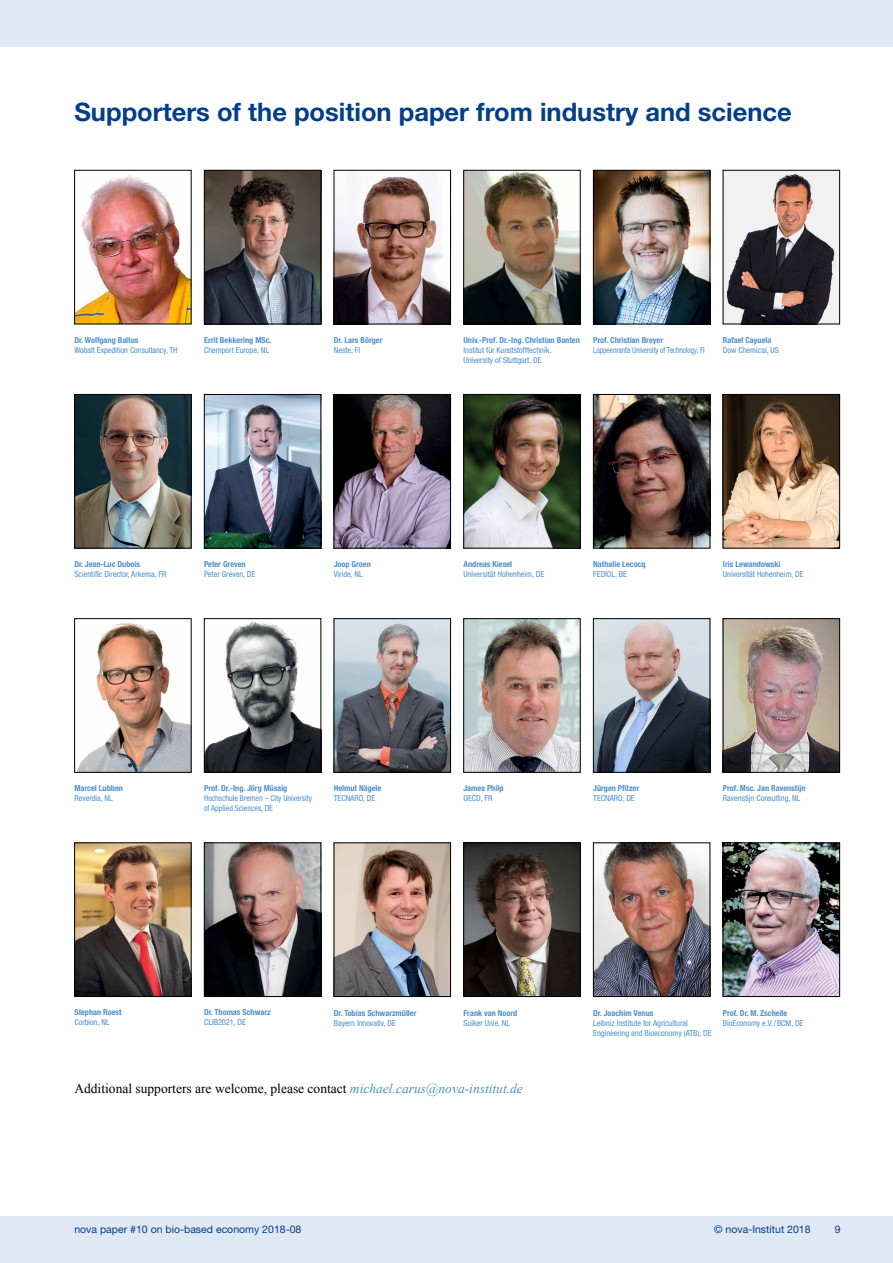
<style>
.page{position:relative;width:893px;height:1263px;background:#fff}
.page>*{position:absolute;margin:0;border:0;box-sizing:border-box;transform-origin:0 0}
.t1{font:700 25.5px "Helvetica Neue";color:#023f88}
.t2{font:13.5px "Times New Roman";color:#000}
.t3{font:10.5px "Helvetica Neue";color:#023f88}
.t4{font:condensed 8.25px/9.9px "Helvetica Neue";color:#4d90cd}
.t5{font:700 condensed 8.25px "Helvetica Neue";color:#4d90cd}
.t6{font:condensed 8.25px/9.9px "Helvetica Neue";color:#4d90cd;scale:.96 1}
.t7{font:condensed 8.25px "Helvetica Neue";color:#4d90cd;scale:.91 1}
.s1{font-style:italic;color:#4d90cd}
</style>
<div class="page">
<div style="left:0;top:1216px;width:893px;height:47px;background:#e0e7f5"></div>
<div style="left:0;top:0;width:893px;height:47px;background:#e0e7f5"></div>
<img style="left:336px;top:845px;width:113px;height:150px">
<div style="left:334px;top:843px;width:117px;height:154px;border:1px solid #000"></div>
<img style="left:465px;top:845px;width:113px;height:150px">
<div style="left:463px;top:843px;width:117px;height:154px;border:1px solid #000"></div>
<img style="left:595px;top:845px;width:113px;height:150px">
<div style="left:593px;top:843px;width:117px;height:154px;border:1px solid #000"></div>
<img style="left:725px;top:845px;width:113px;height:150px">
<div style="left:723px;top:843px;width:117px;height:154px;border:1px solid #000"></div>
<img style="left:206px;top:396px;width:113px;height:150px">
<div style="left:204px;top:394px;width:117px;height:154px;border:1px solid #000"></div>
<img style="left:336px;top:396px;width:113px;height:150px">
<div style="left:334px;top:394px;width:117px;height:154px;border:1px solid #000"></div>
<img style="left:336px;top:620px;width:113px;height:150px">
<div style="left:334px;top:618px;width:117px;height:154px;border:1px solid #000"></div>
<img style="left:595px;top:620px;width:113px;height:150px">
<div style="left:593px;top:618px;width:117px;height:154px;border:1px solid #000"></div>
<img style="left:206px;top:621px;width:113px;height:149px">
<div style="left:204px;top:618px;width:117px;height:154px;border:1px solid #000"></div>
<img style="left:465px;top:396px;width:113px;height:150px">
<div style="left:463px;top:394px;width:117px;height:154px;border:1px solid #000"></div>
<img style="left:725px;top:620px;width:113px;height:150px">
<div style="left:723px;top:618px;width:117px;height:154px;border:1px solid #000"></div>
<img style="left:76px;top:845px;width:113px;height:150px">
<div style="left:74px;top:843px;width:117px;height:154px;border:1px solid #000"></div>
<img style="left:465px;top:620px;width:113px;height:150px">
<div style="left:463px;top:618px;width:117px;height:154px;border:1px solid #000"></div>
<img style="left:595px;top:396px;width:113px;height:150px">
<div style="left:593px;top:394px;width:117px;height:154px;border:1px solid #000"></div>
<img style="left:77px;top:622px;width:112px;height:148px">
<div style="left:74px;top:618px;width:117px;height:154px;border:1px solid #000"></div>
<img style="left:206px;top:172px;width:113px;height:150px">
<div style="left:204px;top:170px;width:117px;height:154px;border:1px solid #000"></div>
<img style="left:336px;top:172px;width:113px;height:150px">
<div style="left:334px;top:170px;width:117px;height:154px;border:1px solid #000"></div>
<img style="left:76px;top:175px;width:113px;height:147px">
<div style="left:74px;top:170px;width:117px;height:154px;border:1px solid #000"></div>
<img style="left:595px;top:172px;width:113px;height:150px">
<div style="left:593px;top:170px;width:117px;height:154px;border:1px solid #000"></div>
<img style="left:76px;top:396px;width:113px;height:150px">
<div style="left:74px;top:394px;width:117px;height:154px;border:1px solid #000"></div>
<img style="left:725px;top:172px;width:113px;height:150px">
<div style="left:723px;top:170px;width:117px;height:154px;border:1px solid #000"></div>
<img style="left:465px;top:172px;width:113px;height:150px">
<div style="left:463px;top:170px;width:117px;height:154px;border:1px solid #000"></div>
<img style="left:725px;top:396px;width:113px;height:150px">
<div style="left:723px;top:394px;width:117px;height:154px;border:1px solid #000"></div>
<img style="left:206px;top:845px;width:113px;height:150px">
<div style="left:204px;top:843px;width:117px;height:154px;border:1px solid #000"></div>
<h1 class="t1" style="left:74px;top:96px;width:719px">Supporters of the position paper from industry and science</h1>
<p class="t5" style="left:74px;top:335px;width:66px">Dr. Wolfgang Baltus</p>
<p class="t4" style="left:74px;top:345px;width:105px">Wobalt Expedition Consultancy, TH</p>
<p class="t5" style="left:204px;top:335px;width:69px">Errit Bekkering MSc.</p>
<p class="t4" style="left:204px;top:345px;width:66px">Chemport Europe, NL</p>
<p class="t5" style="left:334px;top:335px;width:50px">Dr. Lars Börger</p>
<p class="t4" style="left:334px;top:345px;width:28px">Neste, FI</p>
<p class="t5" style="left:74px;top:559px;width:67px">Dr. Jean-Luc Dubois</p>
<p class="t4" style="left:74px;top:569px;width:93px">Scientific Director, Arkema, FR</p>
<p class="t5" style="left:204px;top:559px;width:43px">Peter Greven</p>
<p class="t4" style="left:204px;top:569px;width:53px">Peter Greven, DE</p>
<p class="t5" style="left:334px;top:559px;width:39px">Joop Groen</p>
<p class="t4" style="left:334px;top:569px;width:31px">Viride, NL</p>
<p class="t5" style="left:463px;top:335px;width:118px">Univ.-Prof. Dr.-Ing. Christian Bonten</p>
<p class="t4" style="left:463px;top:345px;width:89px">Institut für Kunststofftechnik,<br>University of Stuttgart, DE</p>
<p class="t5" style="left:593px;top:335px;width:71px">Prof. Christian Breyer</p>
<p class="t7" style="left:593px;top:345px;width:124px">Lappeenranta University of Technology, FI</p>
<p class="t5" style="left:723px;top:335px;width:50px">Rafael Cayuela</p>
<p class="t4" style="left:723px;top:345px;width:57px">Dow Chemical, US</p>
<p class="t5" style="left:463px;top:559px;width:50px">Andreas Kiesel</p>
<p class="t4" style="left:463px;top:569px;width:82px">Universität Hohenheim, DE</p>
<p class="t5" style="left:593px;top:559px;width:54px">Nathalie Lecocq</p>
<p class="t4" style="left:593px;top:569px;width:35px">FEDIOL, BE</p>
<p class="t5" style="left:723px;top:559px;width:59px">Iris Lewandowski</p>
<p class="t4" style="left:723px;top:569px;width:82px">Universität Hohenheim, DE</p>
<p class="t5" style="left:74px;top:783px;width:50px">Marcel Lubben</p>
<p class="t4" style="left:74px;top:793px;width:40px">Reverdia, NL</p>
<p class="t5" style="left:204px;top:783px;width:85px">Prof. Dr.-Ing. Jörg Müssig</p>
<p class="t6" style="left:204px;top:793px;width:114px">Hochschule Bremen – City University of Applied Sciences, DE</p>
<p class="t5" style="left:334px;top:783px;width:49px">Helmut Nägele</p>
<p class="t4" style="left:334px;top:793px;width:43px">TECNARO, DE</p>
<p class="t5" style="left:463px;top:783px;width:41px">James Philp</p>
<p class="t4" style="left:463px;top:793px;width:30px">OECD, FR</p>
<p class="t5" style="left:593px;top:783px;width:47px">Jürgen Pfitzer</p>
<p class="t4" style="left:593px;top:793px;width:43px">TECNARO, DE</p>
<p class="t5" style="left:723px;top:783px;width:84px">Prof. Msc. Jan Ravenstijn</p>
<p class="t4" style="left:723px;top:793px;width:79px">Ravenstijn Consulting, NL</p>
<p class="t5" style="left:74px;top:1007px;width:49px">Stephan Roest</p>
<p class="t4" style="left:74px;top:1017px;width:37px">Corbion, NL</p>
<p class="t5" style="left:204px;top:1007px;width:68px">Dr. Thomas Schwarz</p>
<p class="t4" style="left:204px;top:1017px;width:43px">CLIB2021, DE</p>
<p class="t5" style="left:334px;top:1008px;width:84px">Dr. Tobias Schwarzmüller</p>
<p class="t4" style="left:334px;top:1018px;width:64px">Bayern Innovativ, DE</p>
<p class="t5" style="left:463px;top:1008px;width:55px">Frank van Noord</p>
<p class="t4" style="left:463px;top:1018px;width:48px">Suiker Unie, NL</p>
<p class="t5" style="left:593px;top:1008px;width:62px">Dr. Joachim Venus</p>
<p class="t4" style="left:593px;top:1018px;width:120px">Leibniz Institute for Agricultural<br>Engineering and Bioeconomy (ATB), DE</p>
<p class="t5" style="left:723px;top:1008px;width:66px">Prof. Dr. M. Zscheile</p>
<p class="t4" style="left:723px;top:1018px;width:82px">BioEconomy e.V./BCM, DE</p>
<h2 class="t2" style="left:74px;top:1079px;width:450px">Additional supporters are welcome, please contact <span class="s1">michael.carus@nova-institut.de</span></h2>
<p class="t3" style="left:74px;top:1223px;width:229px">nova paper #10 on bio-based economy 2018-08</p>
<p class="t3" style="left:714px;top:1223px;width:98px">© nova-Institut 2018</p>
<p class="t3" style="left:835px;top:1223px;width:7px">9</p>
</div>
